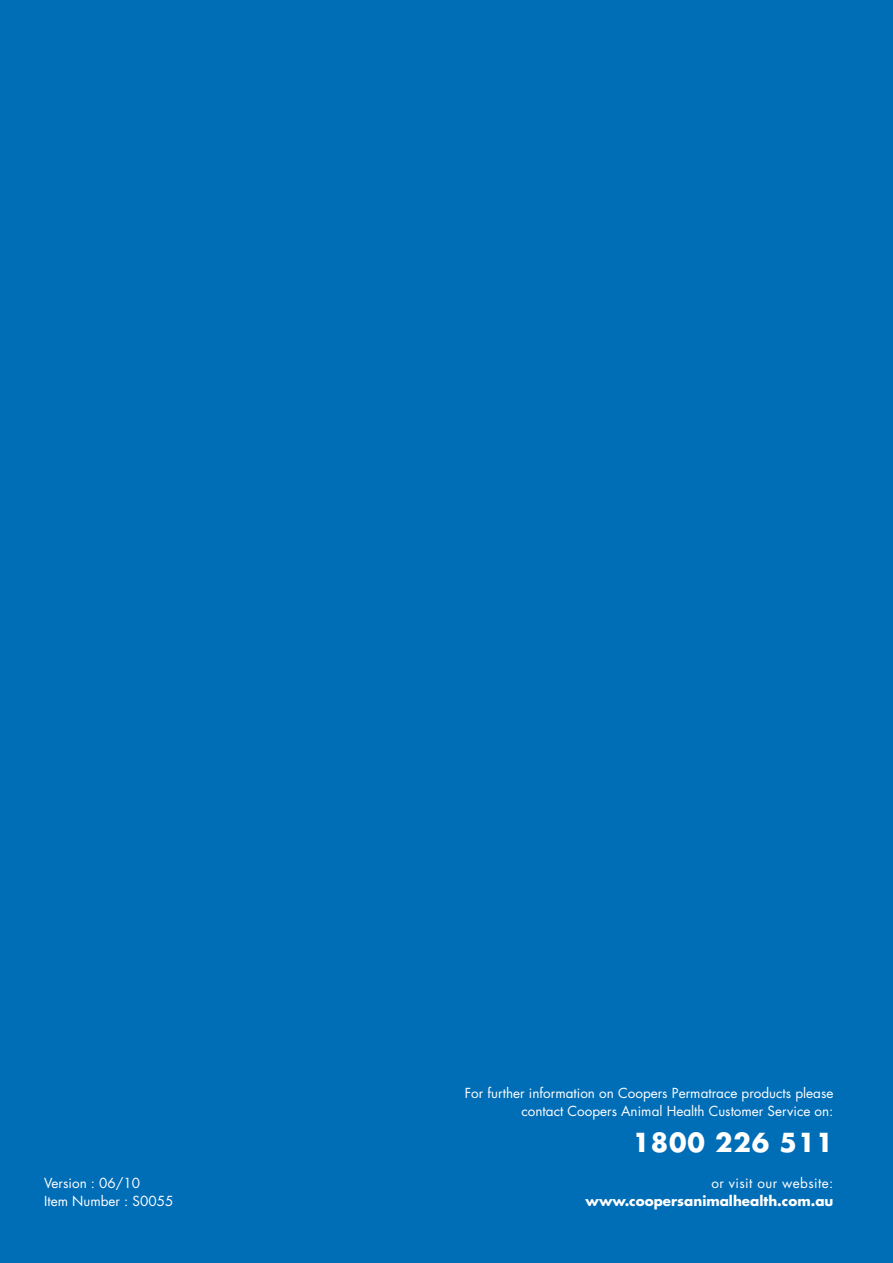
<style>
.page{position:relative;width:893px;height:1263px;background:#006db7}
.page>*{position:absolute;margin:0;border:0;box-sizing:border-box;transform-origin:0 0}
.t1{font:700 25.5px "Futura Std";letter-spacing:.03em;color:#fff}
.t2{font:13.5px/18px "Futura Std";color:#fff}
.t3{font:700 13.5px "Futura Std";color:#fff}
.t4{font:13.5px "Futura Std";letter-spacing:.03em;color:#fff}
</style>
<div class="page">
<p class="t2" style="left:44px;top:1174px;width:131px">Version : 06/10<br>Item Number : S0055</p>
<p class="t2" style="left:465px;top:1084px;width:370px;text-align:right">For further information on Coopers Permatrace products please contact Coopers Animal Health Customer Service on:</p>
<h1 class="t1" style="left:633px;top:1125px;width:202px">1800 226 511</h1>
<p class="t4" style="left:711px;top:1174px;width:124px">or visit our website:</p>
<p class="t3" style="left:586px;top:1192px;width:249px">www.coopersanimalhealth.com.au</p>
</div>
